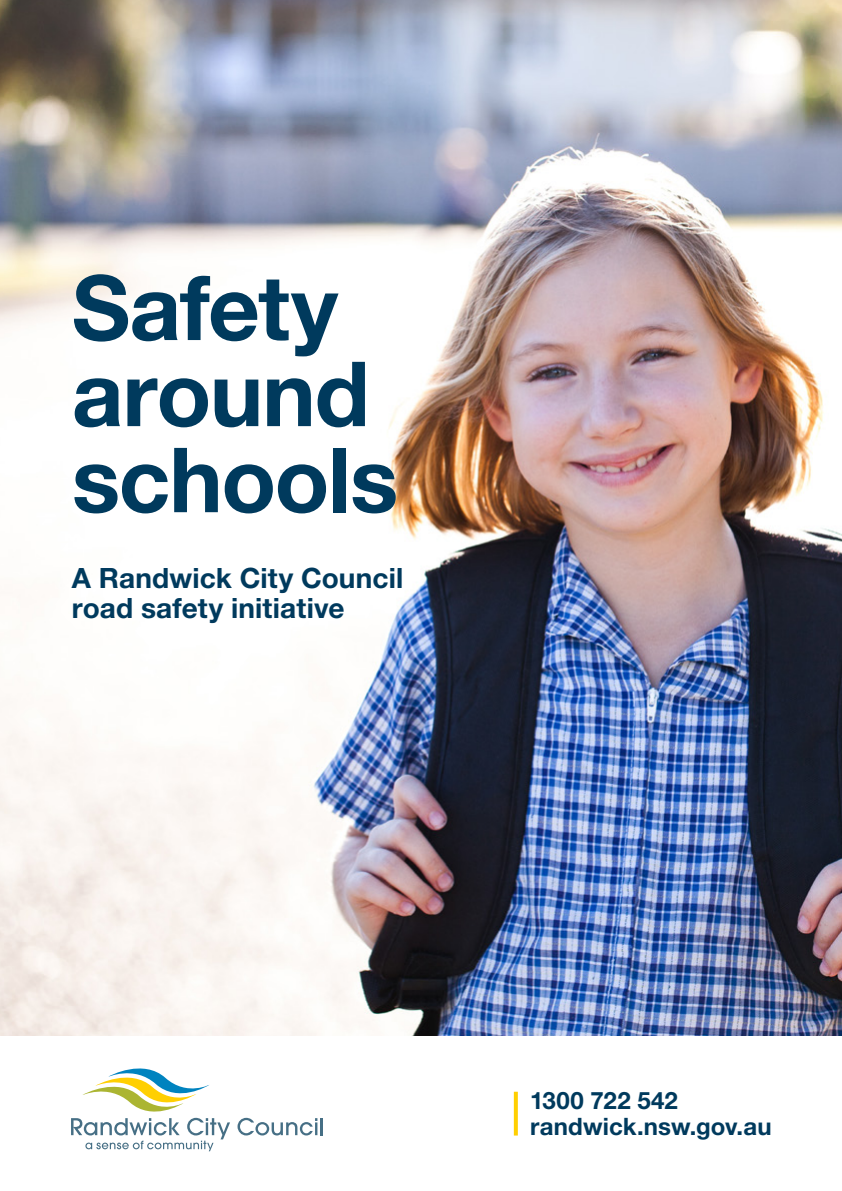
<style>
.page{position:relative;width:842px;height:1191px;background:#fff}
.page>*{position:absolute;margin:0;border:0;box-sizing:border-box;transform-origin:0 0}
.t1{font:700 90px/86px "Helvetica Neue LT Pro";letter-spacing:-.015em;color:#003a5d}
.t2{font:700 28px/30px "Helvetica Neue LT Pro";letter-spacing:.005em;color:#003a5d}
.t3{font:700 24px/26px "Helvetica Neue LT Pro";letter-spacing:.005em;color:#003a5d}
</style>
<div class="page">
<img style="left:0;top:0;width:842px;height:1035px">
<svg style="left:237px;top:1117px;width:86px;height:18px"></svg>
<svg style="left:71px;top:1068px;width:159px;height:83px"></svg>
<svg style="left:514px;top:1091px;width:4px;height:44px"></svg>
<h1 class="t1" style="left:72px;top:263px;width:328px">Safety around schools</h1>
<p class="t2" style="left:72px;top:562px;width:333px">A Randwick City Council road safety initiative</p>
<p class="t3" style="left:530px;top:1086px;width:243px">1300 722 542 randwick.nsw.gov.au</p>
</div>
